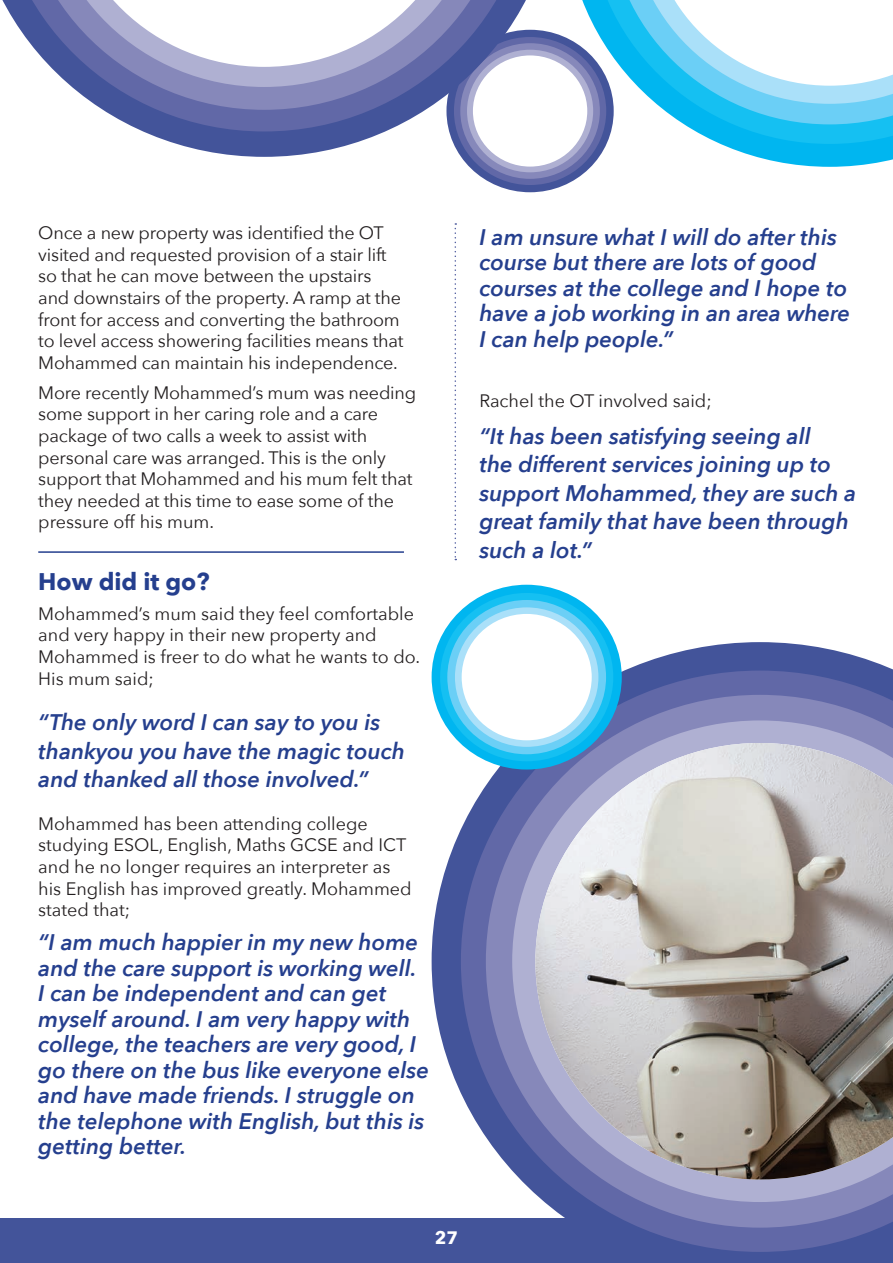
<style>
.page{position:relative;width:893px;height:1263px;background:#fff}
.page>*{position:absolute;margin:0;border:0;box-sizing:border-box;transform-origin:0 0}
.t1{font:700 24px "Avenir Next";color:#253f8e}
.t2{font:italic 600 22.5px/25.5px "Avenir Next";color:#253f8e}
.t3{font:18px/21.6px "Avenir Next";letter-spacing:-.01em;color:#231f20}
.t4{font:700 18px "Avenir Next";color:#fff}
</style>
<div class="page">
<div style="left:0;top:1218px;width:893px;height:45px;background:#43549a"></div>
<svg style="left:455px;top:223px;width:1px;height:337px"></svg>
<svg style="left:566px;top:0;width:327px;height:167px"></svg>
<svg style="left:589px;top:0;width:304px;height:144px"></svg>
<div style="left:446px;top:30px;width:168px;height:162px;background:#43549a;border-radius:50%"></div>
<div style="left:454px;top:37px;width:152px;height:148px;background:#6168a7;border-radius:50%"></div>
<div style="left:460px;top:43px;width:140px;height:136px;background:#8688ba;border-radius:50%"></div>
<div style="left:467px;top:50px;width:126px;height:122px;background:#afb0d2;border-radius:50%"></div>
<div style="left:473px;top:55px;width:114px;height:112px;background:#fff;border-radius:50%"></div>
<svg style="left:432px;top:642px;width:461px;height:451px;fill:#43549a"></svg>
<svg style="left:461px;top:670px;width:432px;height:582px"></svg>
<svg style="left:486px;top:695px;width:407px;height:532px;background:#797fb4"></svg>
<svg style="left:512px;top:720px;width:381px;height:482px;background:#8c90be"></svg>
<img style="left:535px;top:743px;width:358px;height:436px">
<svg style="left:142px;top:29px;width:415px;height:128px"></svg>
<svg style="left:2px;top:0;width:529px;height:131px"></svg>
<svg style="left:20px;top:0;width:489px;height:110px"></svg>
<svg style="left:43px;top:0;width:442px;height:87px"></svg>
<hr style="left:38px;top:551px;width:366px;height:2px;background:#253f8e">
<div style="left:432px;top:585px;width:190px;height:184px;background:#00b6f0;border-radius:50%"></div>
<div style="left:440px;top:593px;width:173px;height:168px;background:#15c0f2;border-radius:50%"></div>
<div style="left:447px;top:600px;width:159px;height:154px;background:#6bcff6;border-radius:50%"></div>
<div style="left:455px;top:607px;width:143px;height:140px;background:#aae0f9;border-radius:50%"></div>
<div style="left:462px;top:614px;width:130px;height:126px;background:#fff;border-radius:50%"></div>
<p class="t3" style="left:38px;top:221px;width:367px">Once a new property was identified the OT visited and requested provision of a stair lift so that he can move between the upstairs and downstairs of the property. A ramp at the front for access and converting the bathroom to level access showering facilities means that Mohammed can maintain his independence.</p>
<p class="t3" style="left:38px;top:381px;width:379px">More recently Mohammed’s mum was needing some support in her caring role and a care package of two calls a week to assist with personal care was arranged. This is the only support that Mohammed and his mum felt that they needed at this time to ease some of the pressure off his mum.</p>
<h1 class="t1" style="left:38px;top:560px;width:173px">How did it go?</h1>
<p class="t3" style="left:38px;top:602px;width:383px">Mohammed’s mum said they feel comfortable and very happy in their new property and Mohammed is freer to do what he wants to do.<br>His mum said;</p>
<p class="t2" style="left:38px;top:707px;width:368px;line-height:28.5px">“The only word I can say to you is thankyou you have the magic touch and thanked all those involved.”</p>
<p class="t3" style="left:38px;top:812px;width:375px">Mohammed has been attending college studying ESOL, English, Maths GCSE and ICT and he no longer requires an interpreter as his English has improved greatly. Mohammed stated that;</p>
<p class="t2" style="left:38px;top:929px;width:392px">“I am much happier in my new home and the care support is working well.<br>I can be independent and can get myself around. I am very happy with college, the teachers are very good, I go there on the bus like everyone else and have made friends. I struggle on the telephone with English, but this is getting better.</p>
<p class="t2" style="left:479px;top:223px;width:372px">I am unsure what I will do after this course but there are lots of good courses at the college and I hope to have a job working in an area where<br>I can help people.”</p>
<p class="t3" style="left:479px;top:389px;width:234px">Rachel the OT involved said;</p>
<p class="t2" style="left:479px;top:421px;width:378px;line-height:28.5px">“It has been satisfying seeing all<br>the different services joining up to support Mohammed, they are such a great family that have been through such a lot.”</p>
<p class="t4" style="left:435px;top:1222px;width:25px">27</p>
</div>
